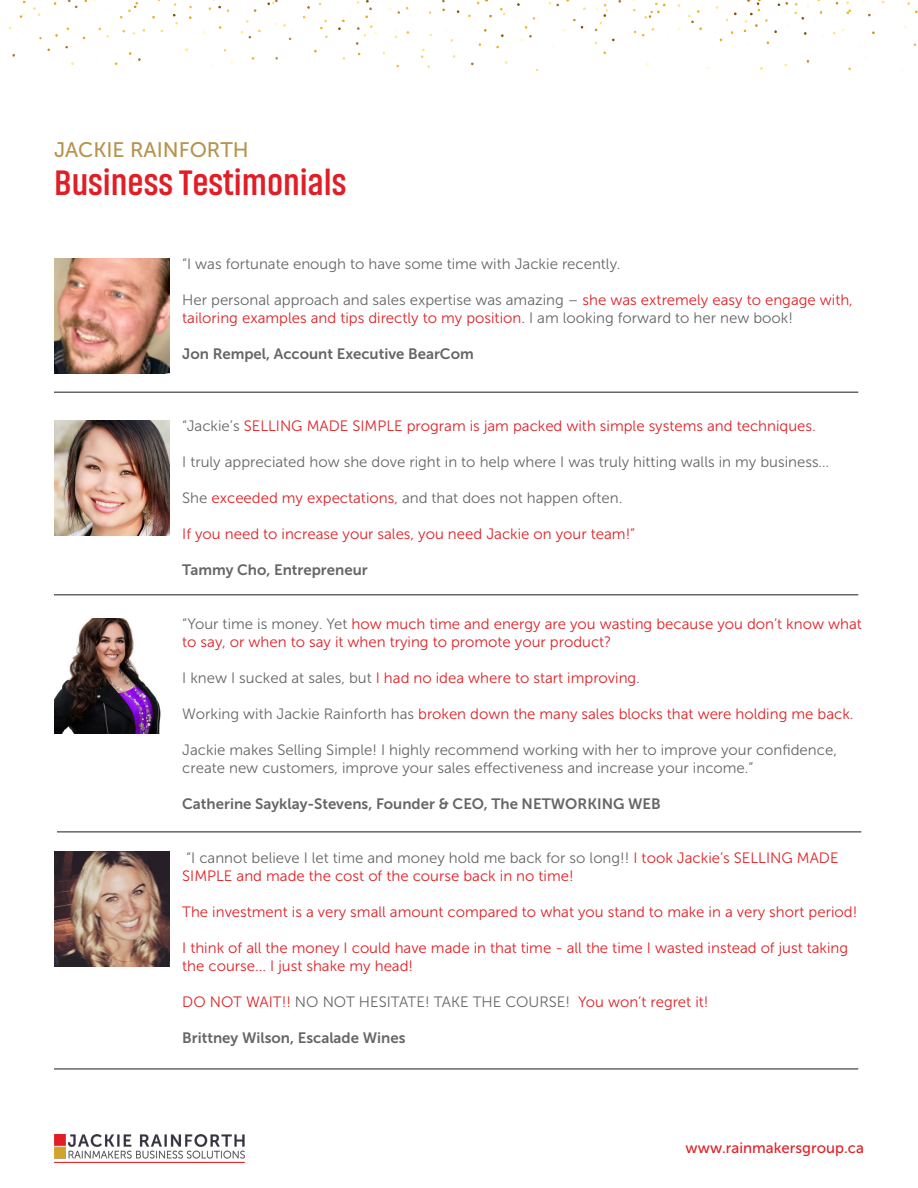
<style>
.page{position:relative;width:918px;height:1188px;background:#fff}
.page>*{position:absolute;margin:0;border:0;box-sizing:border-box;transform-origin:0 0}
.t1{font:700 36px "Akhand";color:#e01e25}
.t2{font:21px "Museo Sans 500";color:#b6944d}
.t3{font:15px/18px "Museo Sans 300";color:#de2227}
.t4{font:15px/18px "Museo Sans 300";color:#656666}
.t5{font:15px "Museo Sans 700";color:#656666}
.t6{font:15px "Museo Sans 500";color:#de2227}
.s1{color:#de2227}
.s2{color:#656666}
</style>
<div class="page">
<img style="left:8px;top:0;width:910px;height:72px">
<img style="left:54px;top:1134px;width:191px;height:29px">
<hr style="left:54px;top:392px;width:804px;height:1px;background:#656666">
<hr style="left:54px;top:594px;width:804px;height:2px;background:#656666">
<hr style="left:57px;top:831px;width:804px;height:2px;background:#656666">
<hr style="left:54px;top:1068px;width:804px;height:2px;background:#656666">
<img style="left:54px;top:258px;width:115px;height:115px">
<img style="left:54px;top:420px;width:115px;height:116px">
<img style="left:54px;top:618px;width:107px;height:115px">
<img style="left:54px;top:852px;width:115px;height:115px">
<p class="t2" style="left:54px;top:138px;width:196px">JACKIE RAINFORTH</p>
<p class="t1" style="left:54px;top:163px;width:294px">Business Testimonials</p>
<p class="t4" style="left:182px;top:255px;width:440px">“I was fortunate enough to have some time with Jackie recently.</p>
<p class="t4" style="left:182px;top:291px;width:672px">Her personal approach and sales expertise was amazing – <span class="s1">she was extremely easy to engage with, tailoring examples and tips directly to my position.</span> I am looking forward to her new book!</p>
<p class="t5" style="left:182px;top:346px;width:293px">Jon Rempel, Account Executive BearCom</p>
<p class="t3" style="left:182px;top:417px;width:635px"><span class="s2">“Jackie’s</span> SELLING MADE SIMPLE program is jam packed with simple systems and techniques.</p>
<p class="t4" style="left:182px;top:453px;width:649px">I truly appreciated how she dove right in to help where I was truly hitting walls in my business…</p>
<p class="t4" style="left:182px;top:489px;width:442px">She <span class="s1">exceeded my expectations</span>, and that does not happen often.</p>
<p class="t3" style="left:182px;top:525px;width:454px">If you need to increase your sales, you need Jackie on your team!”</p>
<p class="t5" style="left:182px;top:562px;width:187px">Tammy Cho, Entrepreneur</p>
<p class="t3" style="left:182px;top:615px;width:681px"><span class="s2">“Your time is money. Yet</span> how much time and energy are you wasting because you don’t know what to say, or when to say it when trying to promote your product?</p>
<p class="t3" style="left:182px;top:669px;width:459px"><span class="s2">I knew I sucked at sales, but</span> I had no idea where to start improving<span class="s2">.</span></p>
<p class="t3" style="left:182px;top:705px;width:673px"><span class="s2">Working with Jackie Rainforth has</span> broken down the many sales blocks that were holding me back.</p>
<p class="t4" style="left:182px;top:741px;width:656px">Jackie makes Selling Simple! I highly recommend working with her to improve your confidence, create new customers, improve your sales effectiveness and increase your income.”</p>
<p class="t5" style="left:182px;top:796px;width:480px">Catherine Sayklay-Stevens, Founder &amp; CEO, The NETWORKING WEB</p>
<p class="t3" style="left:182px;top:849px;width:658px"><span class="s2">“I cannot believe I let time and money hold me back for so long!!</span> I took Jackie’s SELLING MADE<br>SIMPLE and made the cost of the course back in no time!</p>
<p class="t3" style="left:182px;top:903px;width:677px">The investment is a very small amount compared to what you stand to make in a very short period!</p>
<p class="t3" style="left:182px;top:939px;width:668px">I think of all the money I could have made in that time - all the time I wasted instead of just taking the course... I just shake my head!</p>
<p class="t3" style="left:182px;top:993px;width:528px">DO NOT WAIT!! <span class="s2">NO NOT HESITATE! TAKE THE COURSE!</span> You won’t regret it!</p>
<p class="t5" style="left:182px;top:1030px;width:225px">Brittney Wilson, Escalade Wines</p>
<p class="t6" style="left:686px;top:1140px;width:180px">www.rainmakersgroup.ca</p>
</div>
